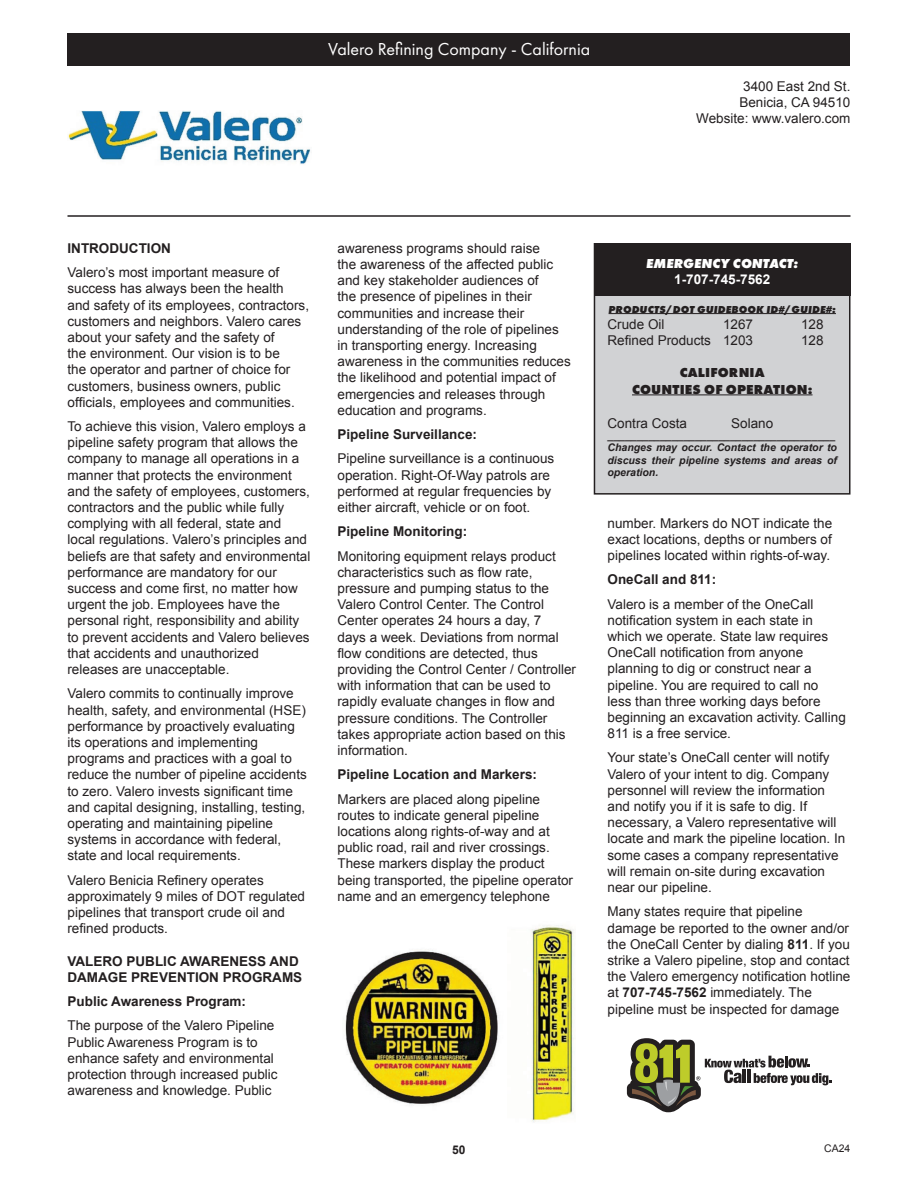
<style>
.page{position:relative;width:918px;height:1188px;background:#fff}
.page>*{position:absolute;margin:0;border:0;box-sizing:border-box;transform-origin:0 0}
.t1{font:18px "Futura PT";color:#fff}
.t2{font:13.5px/16.2px "Arial";color:#231f20}
.t3{font:700 13.5px/16.2px "Arial";color:#231f20}
.t4{font:800 13.5px "Futura PT";letter-spacing:.01em;color:#231f20}
.t5{font:italic 800 13.5px "Futura PT";color:#fff}
.t6{font:700 13.5px "Arial";color:#fff}
.t7{font:700 12px "Arial";color:#231f20}
.t8{font:italic 700 10.5px/12.6px "Arial";color:#231f20;text-align:justify}
.t9{font:italic 800 10.5px "Futura PT";letter-spacing:.01em;color:#231f20}
.t10{font:10.5px "Arial";color:#231f20}
.s1{font-weight:700}
</style>
<div class="page">
<div style="left:594px;top:244px;width:256px;height:250px;background:#d1d2d4"></div>
<div style="left:594px;top:243px;width:256px;height:252px;border:2px solid #231f20"></div>
<hr style="left:68px;top:215px;width:782px;height:2px;background:#231f20">
<div style="left:68px;top:34px;width:782px;height:32px;background:#231f20"></div>
<div style="left:594px;top:244px;width:256px;height:52px;background:#231f20"></div>
<hr style="left:609px;top:313px;width:227px;height:1px;background:#231f20">
<hr style="left:632px;top:395px;width:181px;height:1px;background:#231f20">
<img style="left:68px;top:110px;width:243px;height:54px">
<img style="left:345px;top:925px;width:229px;height:197px">
<svg style="left:627px;top:1038px;width:204px;height:74px"></svg>
<p class="t1" style="left:328px;top:38px;width:264px">Valero Refining Company - California</p>
<p class="t2" style="left:743px;top:78px;width:109px">3400 East 2nd St.</p>
<p class="t2" style="left:739px;top:94px;width:113px">Benicia, CA 94510</p>
<p class="t2" style="left:696px;top:111px;width:156px">Website: www.valero.com</p>
<p class="t3" style="left:68px;top:240px;width:105px">INTRODUCTION</p>
<p class="t2" style="left:68px;top:264px;width:243px">Valero’s most important measure of success has always been the health and safety of its employees, contractors, customers and neighbors. Valero cares about your safety and the safety of<br>the environment. Our vision is to be<br>the operator and partner of choice for customers, business owners, public officials, employees and communities.</p>
<p class="t2" style="left:68px;top:418px;width:244px">To achieve this vision, Valero employs a pipeline safety program that allows the company to manage all operations in a manner that protects the environment and the safety of employees, customers, contractors and the public while fully complying with all federal, state and local regulations. Valero’s principles and beliefs are that safety and environmental performance are mandatory for our success and come first, no matter how urgent the job. Employees have the personal right, responsibility and ability to prevent accidents and Valero believes that accidents and unauthorized releases are unacceptable.</p>
<p class="t2" style="left:68px;top:686px;width:241px">Valero commits to continually improve health, safety, and environmental (HSE) performance by proactively evaluating its operations and implementing programs and practices with a goal to reduce the number of pipeline accidents to zero. Valero invests significant time and capital designing, installing, testing, operating and maintaining pipeline systems in accordance with federal, state and local requirements.</p>
<p class="t2" style="left:68px;top:872px;width:239px">Valero Benicia Refinery operates approximately 9 miles of DOT regulated pipelines that transport crude oil and refined products.</p>
<p class="t3" style="left:68px;top:953px;width:236px">VALERO PUBLIC AWARENESS AND<br>DAMAGE PREVENTION PROGRAMS</p>
<p class="t3" style="left:68px;top:994px;width:180px">Public Awareness Program:</p>
<p class="t2" style="left:68px;top:1018px;width:212px">The purpose of the Valero Pipeline Public Awareness Program is to enhance safety and environmental protection through increased public awareness and knowledge. Public</p>
<p class="t2" style="left:338px;top:240px;width:235px">awareness programs should raise<br>the awareness of the affected public and key stakeholder audiences of<br>the presence of pipelines in their communities and increase their understanding of the role of pipelines in transporting energy. Increasing awareness in the communities reduces the likelihood and potential impact of emergencies and releases through education and programs.</p>
<p class="t3" style="left:338px;top:427px;width:141px">Pipeline Surveillance:</p>
<p class="t2" style="left:338px;top:451px;width:218px">Pipeline surveillance is a continuous operation. Right-Of-Way patrols are performed at regular frequencies by either aircraft, vehicle or on foot.</p>
<p class="t3" style="left:338px;top:524px;width:131px">Pipeline Monitoring:</p>
<p class="t2" style="left:338px;top:548px;width:240px">Monitoring equipment relays product characteristics such as flow rate, pressure and pumping status to the Valero Control Center. The Control Center operates 24 hours a day, 7<br>days a week. Deviations from normal flow conditions are detected, thus providing the Control Center / Controller with information that can be used to rapidly evaluate changes in flow and pressure conditions. The Controller takes appropriate action based on this information.</p>
<p class="t3" style="left:338px;top:767px;width:201px">Pipeline Location and Markers:</p>
<p class="t2" style="left:338px;top:791px;width:237px">Markers are placed along pipeline routes to indicate general pipeline locations along rights-of-way and at public road, rail and river crossings.<br>These markers display the product being transported, the pipeline operator name and an emergency telephone</p>
<p class="t5" style="left:646px;top:254px;width:154px">EMERGENCY CONTACT:</p>
<p class="t6" style="left:674px;top:270px;width:98px">1-707-745-7562</p>
<p class="t9" style="left:609px;top:302px;width:229px">PRODUCTS/DOT GUIDEBOOK ID#/GUIDE#:</p>
<p class="t2" style="left:608px;top:316px;width:59px">Crude Oil</p>
<p class="t2" style="left:723px;top:316px;width:32px">1267</p>
<p class="t2" style="left:801px;top:316px;width:24px">128</p>
<p class="t2" style="left:608px;top:332px;width:147px">Refined Products 1203</p>
<p class="t2" style="left:801px;top:332px;width:24px">128</p>
<p class="t4" style="left:680px;top:364px;width:87px">CALIFORNIA</p>
<p class="t4" style="left:632px;top:380px;width:182px">COUNTIES OF OPERATION:</p>
<p class="t2" style="left:608px;top:415px;width:81px">Contra Costa</p>
<p class="t2" style="left:731px;top:415px;width:44px">Solano</p>
<p class="t8" style="left:608px;top:429px;width:229px">_______________________________________</p>
<p class="t8" style="left:608px;top:441px;width:231px">Changes may occur. Contact the operator to discuss their pipeline systems and areas of operation.</p>
<p class="t2" style="left:608px;top:515px;width:226px;text-align:justify">number. Markers do NOT indicate the exact locations, depths or numbers of pipelines located within rights-of-way.</p>
<p class="t3" style="left:608px;top:572px;width:110px">OneCall and 811:</p>
<p class="t2" style="left:608px;top:596px;width:240px">Valero is a member of the OneCall notification system in each state in which we operate. State law requires OneCall notification from anyone planning to dig or construct near a pipeline. You are required to call no<br>less than three working days before beginning an excavation activity. Calling 811 is a free service.</p>
<p class="t2" style="left:608px;top:750px;width:239px">Your state’s OneCall center will notify Valero of your intent to dig. Company personnel will review the information and notify you if it is safe to dig. If necessary, a Valero representative will locate and mark the pipeline location. In some cases a company representative will remain on-site during excavation near our pipeline.</p>
<p class="t2" style="left:608px;top:904px;width:244px">Many states require that pipeline damage be reported to the owner and/or the OneCall Center by dialing <span class="s1">811</span>. If you strike a Valero pipeline, stop and contact the Valero emergency notification hotline at <span class="s1">707-745-7562</span> immediately. The pipeline must be inspected for damage</p>
<p class="t7" style="left:452px;top:1141px;width:15px">50</p>
<p class="t10" style="left:824px;top:1142px;width:28px">CA24</p>
</div>
